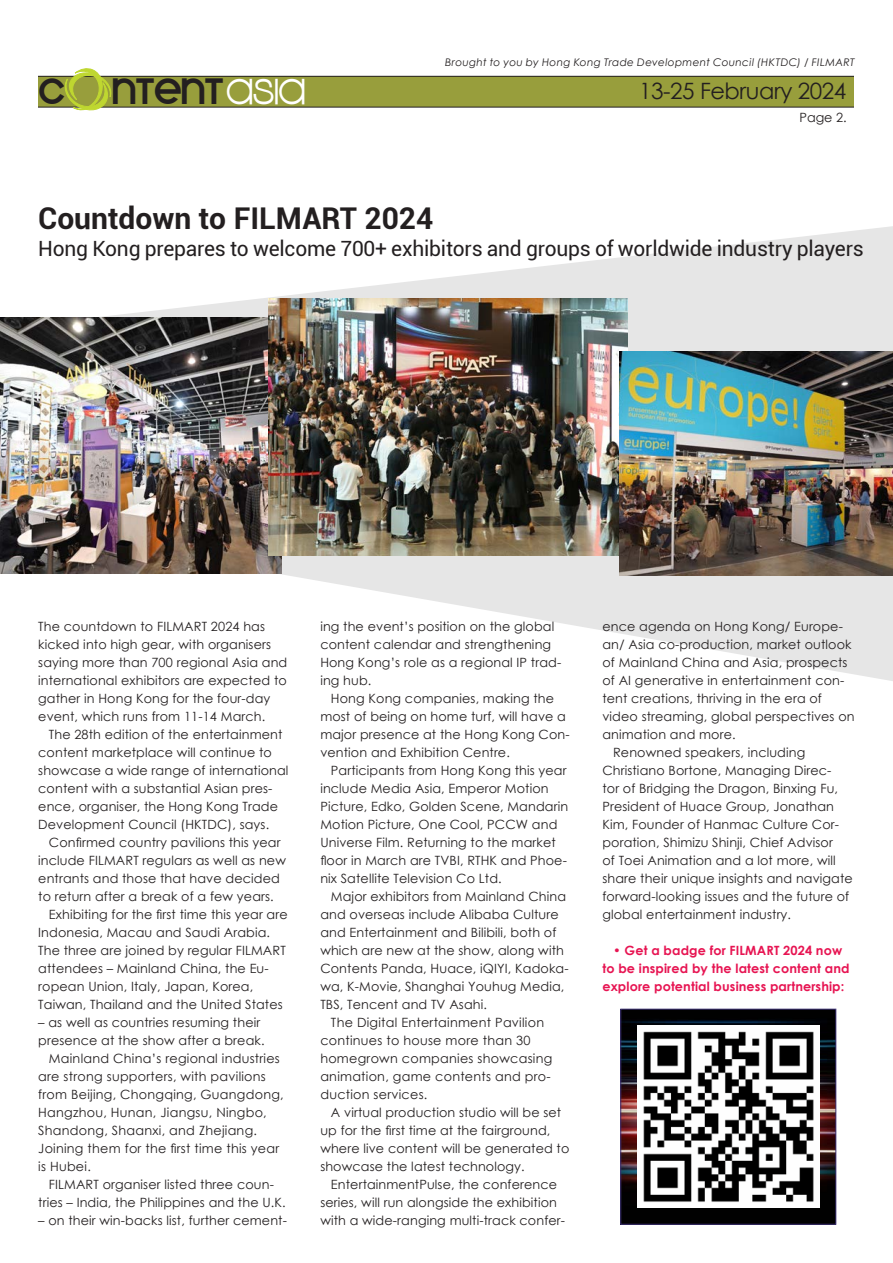
<style>
.page{position:relative;width:893px;height:1263px;background:#fff}
.page>*{position:absolute;margin:0;border:0;box-sizing:border-box;transform-origin:0 0}
.t1{font:41.1px "Kravitz Extra Thermal";letter-spacing:-.02em;color:#231f20}
.t2{font:700 30px "Roboto";color:#231f20}
.t3{font:22.5px "Century Gothic";letter-spacing:-.02em;color:#231f20}
.t4{font:21px "Roboto";letter-spacing:-.01em;color:#231f20}
.t5{font:12.75px/18px "Century Gothic";letter-spacing:.01em;color:#231f20}
.t6{font:700 12.75px/18px "Century Gothic";letter-spacing:.01em;color:#e71452;text-align:center}
.t7{font:italic 10.5px "Century Gothic";letter-spacing:.03em;color:#231f20}
.s1{font-family:"Kravitz Thermal";font-size:44.25px;color:#fff}
.s2{font-weight:400}
</style>
<div class="page">
<div style="left:32px;top:76px;width:831px;height:31px;background:#989e3c"></div>
<div style="left:31px;top:76px;width:832px;height:31px;border:1px solid #231f20"></div>
<div style="left:854px;top:70px;width:14px;height:41px;background:#fff"></div>
<div style="left:24px;top:70px;width:14px;height:41px;background:#fff"></div>
<svg style="left:62px;top:68px;width:50px;height:43px"></svg>
<svg style="left:102px;top:226px;width:791px;height:455px"></svg>
<img style="left:0;top:317px;width:281px;height:257px">
<img style="left:269px;top:298px;width:359px;height:257px">
<img style="left:619px;top:351px;width:274px;height:224px">
<img style="left:622px;top:1011px;width:212px;height:212px">
<div style="left:620px;top:1009px;width:216px;height:216px;border:1px solid #3e3276"></div>
<img style="left:637px;top:1026px;width:182px;height:182px">
<p class="t7" style="left:445px;top:55px;width:411px">Brought to you by Hong Kong Trade Development Council (HKTDC) / FILMART</p>
<h1 class="t1" style="left:38px;top:65px;width:268px">C NTENT<span class="s1">ASIA</span></h1>
<h3 class="t3" style="left:639px;top:77px;width:209px">13-25 February 2024</h3>
<p class="t5" style="left:799px;top:108px;width:49px">Page 2.</p>
<h2 class="t2" style="left:38px;top:197px;width:397px">Countdown to FILMART 2024</h2>
<h3 class="t4" style="left:38px;top:234px;width:827px">Hong Kong prepares to welcome 700+ exhibitors and groups of worldwide industry players</h3>
<p class="t5" style="left:38px;top:617px;width:251px">The countdown to FILMART 2024 has kicked into high gear, with organisers saying more than 700 regional Asia and international exhibitors are expected to gather in Hong Kong for the four-day event, which runs from 11-14 March.</p>
<p class="t5" style="left:38px;top:725px;width:252px;text-indent:11px">The 28th edition of the entertainment content marketplace will continue to showcase a wide range of international content with a substantial Asian pres&shy;ence, organiser, the Hong Kong Trade Development Council (HKTDC), says.</p>
<p class="t5" style="left:49px;top:833px;width:233px">Confirmed country pavilions this year</p>
<p class="t5" style="left:38px;top:851px;width:249px">include FILMART regulars as well as new</p>
<p class="t5" style="left:38px;top:869px;width:243px">entrants and those that have decided</p>
<p class="t5" style="left:38px;top:887px;width:237px">to return after a break of a few years.</p>
<p class="t5" style="left:49px;top:905px;width:240px">Exhibiting for the first time this year are</p>
<p class="t5" style="left:38px;top:923px;width:233px">Indonesia, Macau and Saudi Arabia.</p>
<p class="t5" style="left:38px;top:941px;width:249px">The three are joined by regular FILMART</p>
<p class="t5" style="left:38px;top:959px;width:232px">attendees – Mainland China, the Eu-</p>
<p class="t5" style="left:38px;top:977px;width:216px">ropean Union, Italy, Japan, Korea,</p>
<p class="t5" style="left:38px;top:995px;width:246px">Taiwan, Thailand and the United States</p>
<p class="t5" style="left:38px;top:1013px;width:223px">– as well as countries resuming their</p>
<p class="t5" style="left:38px;top:1031px;width:228px">presence at the show after a break.</p>
<p class="t5" style="left:49px;top:1049px;width:232px">Mainland China’s regional industries</p>
<p class="t5" style="left:38px;top:1067px;width:229px">are strong supporters, with pavilions</p>
<p class="t5" style="left:38px;top:1085px;width:247px">from Beijing, Chongqing, Guangdong,</p>
<p class="t5" style="left:38px;top:1103px;width:230px">Hangzhou, Hunan, Jiangsu, Ningbo,</p>
<p class="t5" style="left:38px;top:1121px;width:220px">Shandong, Shaanxi, and Zhejiang.</p>
<p class="t5" style="left:38px;top:1139px;width:243px">Joining them for the first time this year</p>
<p class="t5" style="left:38px;top:1157px;width:54px">is Hubei.</p>
<p class="t5" style="left:49px;top:1175px;width:227px">FILMART organiser listed three coun-</p>
<p class="t5" style="left:38px;top:1193px;width:249px">tries – India, the Philippines and the U.K.</p>
<p class="t5" style="left:38px;top:1211px;width:250px">– on their win-backs list, further cement-</p>
<p class="t5" style="left:320px;top:617px;width:242px">ing the event’s position on the global content calendar and strengthening<br>Hong Kong’s role as a regional IP trad&shy;ing hub.</p>
<p class="t5" style="left:320px;top:689px;width:251px;text-indent:11px">Hong Kong companies, making the most of being on home turf, will have a major presence at the Hong Kong Con&shy;vention and Exhibition Centre.</p>
<p class="t5" style="left:320px;top:761px;width:249px;text-indent:11px">Participants from Hong Kong this year include Media Asia, Emperor Motion Picture, Edko, Golden Scene, Mandarin Motion Picture, One Cool, PCCW and Universe Film. Returning to the market floor in March are TVBI, RTHK and Phoe&shy;nix Satellite Television Co Ltd.</p>
<p class="t5" style="left:331px;top:887px;width:237px">Major exhibitors from Mainland China</p>
<p class="t5" style="left:320px;top:905px;width:240px">and overseas include Alibaba Culture</p>
<p class="t5" style="left:320px;top:923px;width:238px">and Entertainment and Bilibili, both of</p>
<p class="t5" style="left:320px;top:941px;width:245px">which are new at the show, along with</p>
<p class="t5" style="left:320px;top:959px;width:250px">Contents Panda, Huace, iQIYI, Kadoka-</p>
<p class="t5" style="left:320px;top:977px;width:246px">wa, K-Movie, Shanghai Youhug Media,</p>
<p class="t5" style="left:320px;top:995px;width:168px">TBS, Tencent and TV Asahi.</p>
<p class="t5" style="left:331px;top:1013px;width:215px">The Digital Entertainment Pavilion</p>
<p class="t5" style="left:320px;top:1031px;width:212px">continues to house more than 30</p>
<p class="t5" style="left:320px;top:1049px;width:233px">homegrown companies showcasing</p>
<p class="t5" style="left:320px;top:1067px;width:232px">animation, game contents and pro-</p>
<p class="t5" style="left:320px;top:1085px;width:109px">duction services.</p>
<p class="t5" style="left:331px;top:1103px;width:232px">A virtual production studio will be set</p>
<p class="t5" style="left:320px;top:1121px;width:232px">up for the first time at the fairground,</p>
<p class="t5" style="left:320px;top:1139px;width:251px">where live content will be generated to</p>
<p class="t5" style="left:320px;top:1157px;width:206px">showcase the latest technology.</p>
<p class="t5" style="left:331px;top:1175px;width:228px">EntertainmentPulse, the conference</p>
<p class="t5" style="left:320px;top:1193px;width:238px">series, will run alongside the exhibition</p>
<p class="t5" style="left:320px;top:1211px;width:246px">with a wide-ranging multi-track confer-</p>
<p class="t5" style="left:602px;top:617px;width:242px">ence agenda on Hong Kong/ Europe-</p>
<p class="t5" style="left:602px;top:635px;width:251px">an/ Asia co-production, market outlook</p>
<p class="t5" style="left:602px;top:653px;width:247px">of Mainland China and Asia, prospects</p>
<p class="t5" style="left:602px;top:671px;width:243px">of AI generative in entertainment con-</p>
<p class="t5" style="left:602px;top:689px;width:221px">tent creations, thriving in the era of</p>
<p class="t5" style="left:602px;top:707px;width:254px">video streaming, global perspectives on</p>
<p class="t5" style="left:602px;top:725px;width:135px">animation and more.</p>
<p class="t5" style="left:613px;top:743px;width:194px">Renowned speakers, including</p>
<p class="t5" style="left:602px;top:761px;width:230px">Christiano Bortone, Managing Direc-</p>
<p class="t5" style="left:602px;top:779px;width:237px">tor of Bridging the Dragon, Binxing Fu,</p>
<p class="t5" style="left:602px;top:797px;width:233px">President of Huace Group, Jonathan</p>
<p class="t5" style="left:602px;top:815px;width:238px">Kim, Founder of Hanmac Culture Cor-</p>
<p class="t5" style="left:602px;top:833px;width:232px">poration, Shimizu Shinji, Chief Advisor</p>
<p class="t5" style="left:602px;top:851px;width:235px">of Toei Animation and a lot more, will</p>
<p class="t5" style="left:602px;top:869px;width:252px">share their unique insights and navigate</p>
<p class="t5" style="left:602px;top:887px;width:248px">forward-looking issues and the future of</p>
<p class="t5" style="left:602px;top:905px;width:190px">global entertainment industry.</p>
<p class="t6" style="left:602px;top:941px;width:249px"><span class="s2">•</span> Get a badge for FILMART 2024 now<br>to be inspired by the latest content and explore potential business partnership:</p>
</div>
